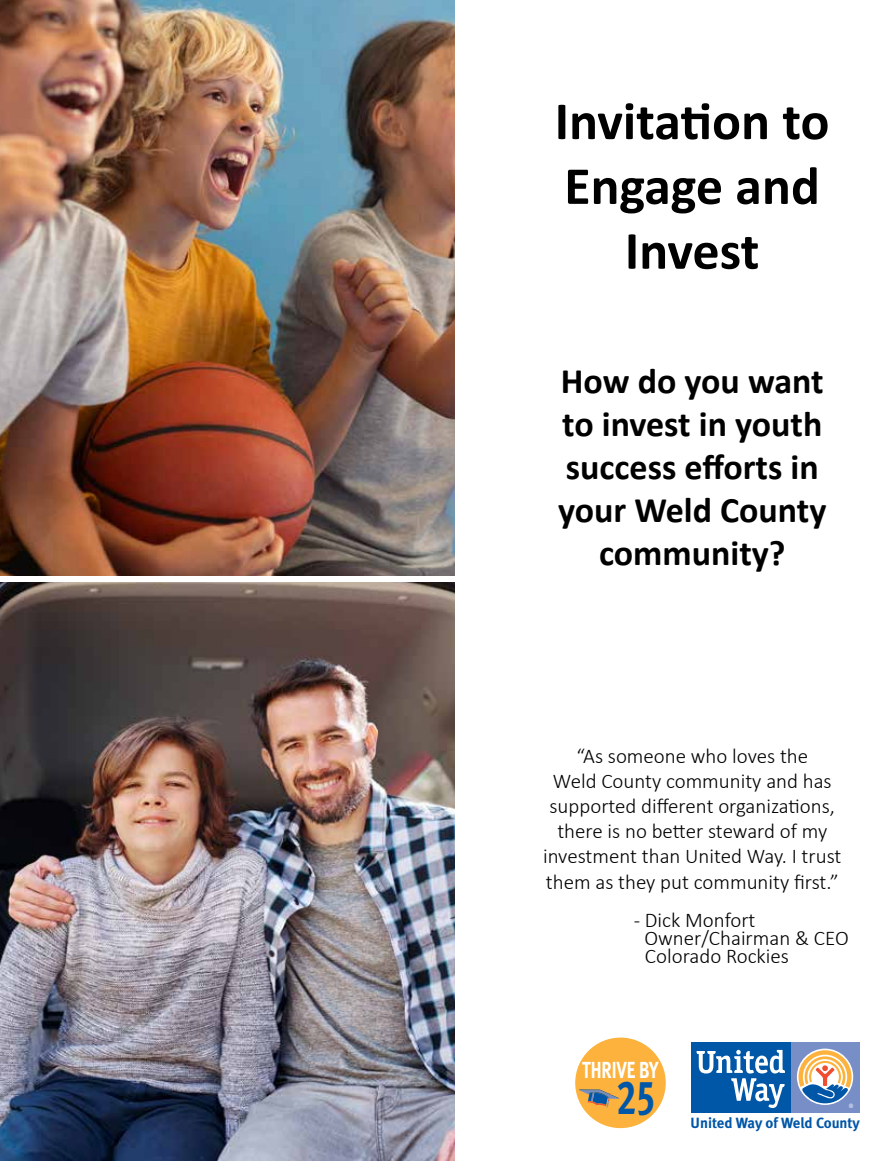
<style>
.page{position:relative;width:891px;height:1161px;background:#fff}
.page>*{position:absolute;margin:0;border:0;box-sizing:border-box;transform-origin:0 0}
.t1{font:700 54px/64.8px "Calibri";color:#000;text-align:center}
.t2{font:47.85px "Meta Bold LFC";color:#0056a7;scale:.75 1}
.t3{font:700 36px/43.2px "Calibri";color:#000;text-align:center}
.t4{font:23.25px "Meta Bold LFC";color:#fff;scale:.75 1}
.t5{font:300 21px/25.2px "Calibri";color:#000;text-align:center}
.t6{font:14.85px "Meta Bold LFC";color:#0056a7}
</style>
<div class="page">
<img style="left:0;top:582px;width:455px;height:579px">
<img style="left:0;top:0;width:455px;height:576px">
<div style="left:791px;top:1042px;width:68px;height:71px;background:#788ec7"></div>
<div style="left:692px;top:1042px;width:99px;height:71px;background:#0056a7"></div>
<svg style="left:697px;top:1050px;width:88px;height:58px"></svg>
<svg style="left:799px;top:1050px;width:54px;height:58px"></svg>
<div style="left:575px;top:1038px;width:91px;height:90px;background:#fcb23d;border-radius:50%"></div>
<svg style="left:579px;top:1089px;width:40px;height:18px"></svg>
<h1 class="t1" style="left:555px;top:88px;width:276px">Invitation to<br>Engage and<br>Invest</h1>
<h3 class="t3" style="left:558px;top:359px;width:270px">How do you want to invest in youth success efforts in your Weld County community?</h3>
<p class="t5" style="left:543px;top:743px;width:300px">“As someone who loves the<br>Weld County community and has supported different organizations, there is no better steward of my investment than United Way. I trust them as they put community first.”</p>
<p class="t5" style="left:644px;top:911px;width:206px;line-height:18px;text-align:left;text-indent:-11px">- Dick Monfort<br>Owner/Chairman &amp; CEO<br>Colorado Rockies</p>
<p class="t4" style="left:582px;top:1056px;width:103px">THRIVE BY</p>
<h2 class="t2" style="left:617px;top:1069px;width:53px">25</h2>
<p class="t6" style="left:691px;top:1114px;width:171px">United Way of Weld County</p>
</div>
